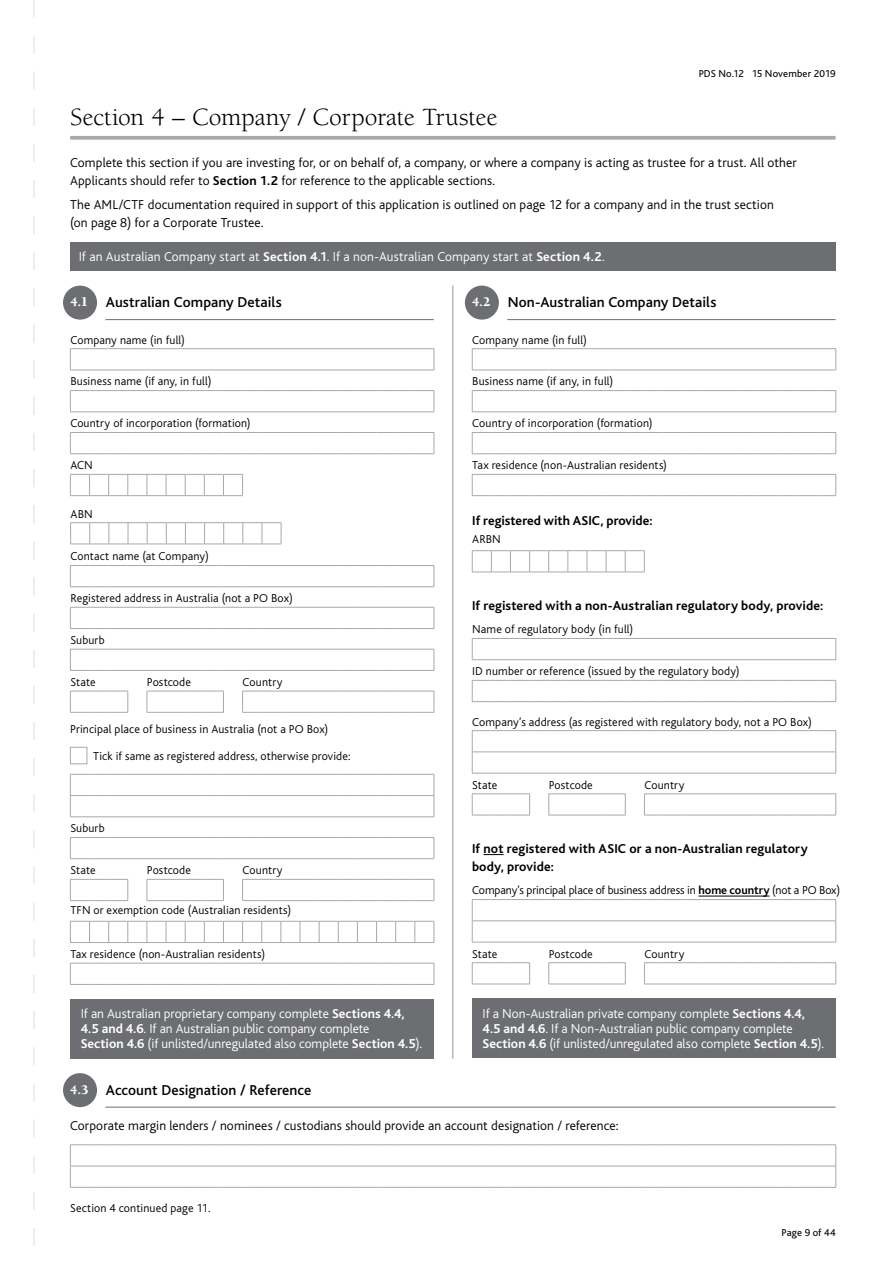
<style>
.page{position:relative;width:893px;height:1263px;background:#fff}
.page>*{position:absolute;margin:0;border:0;box-sizing:border-box;transform-origin:0 0}
.t1{font:25.5px "Berkeley";color:#000}
.t2{font:500 15px "Bliss";letter-spacing:.005em;color:#000}
.t3{font:300 13.5px/18px "Bliss";letter-spacing:.01em;color:#000}
.t4{font:300 13.5px/15px "Bliss";color:#fff}
.t5{font:700 13.5px/18px "Bliss";letter-spacing:.01em;color:#000}
.t6{font:300 12px "Bliss";letter-spacing:.01em;color:#000}
.t7{font:10.5px "Bliss";letter-spacing:.01em;color:#000}
.s1{font-weight:700}
.s2{font-family:"Berkeley";font-weight:900;font-size:13.5px;color:#fff}
</style>
<div class="page">
<svg style="left:34px;top:0;width:1px;height:1246px"></svg>
<svg style="left:70px;top:136px;width:766px;height:4px;background:#aeb0b2"></svg>
<div style="left:70px;top:242px;width:766px;height:28px;background:#6d6e71"></div>
<hr style="left:105px;top:319px;width:329px;height:1px;background:#6d6e71">
<div style="left:63px;top:286px;width:34px;height:34px;background:#6d6e71;border-radius:50%"></div>
<svg style="left:70px;top:348px;width:365px;height:23px"></svg>
<svg style="left:70px;top:390px;width:365px;height:23px"></svg>
<svg style="left:70px;top:432px;width:365px;height:22px"></svg>
<svg style="left:70px;top:565px;width:365px;height:22px"></svg>
<svg style="left:70px;top:474px;width:173px;height:22px"></svg>
<svg style="left:70px;top:522px;width:212px;height:23px"></svg>
<svg style="left:70px;top:691px;width:59px;height:22px"></svg>
<svg style="left:147px;top:691px;width:77px;height:22px"></svg>
<svg style="left:242px;top:691px;width:193px;height:22px"></svg>
<svg style="left:70px;top:607px;width:365px;height:22px"></svg>
<svg style="left:70px;top:649px;width:365px;height:22px"></svg>
<div style="left:70px;top:747px;width:17px;height:17px;border:1px solid #a7a9ac"></div>
<svg style="left:70px;top:879px;width:59px;height:22px"></svg>
<svg style="left:147px;top:879px;width:77px;height:22px"></svg>
<svg style="left:242px;top:879px;width:193px;height:22px"></svg>
<svg style="left:70px;top:774px;width:365px;height:43px"></svg>
<svg style="left:70px;top:837px;width:365px;height:22px"></svg>
<svg style="left:70px;top:921px;width:365px;height:22px"></svg>
<svg style="left:70px;top:963px;width:365px;height:22px"></svg>
<div style="left:70px;top:999px;width:364px;height:59px;background:#6d6e71"></div>
<svg style="left:483px;top:854px;width:21px;height:1px"></svg>
<hr style="left:507px;top:319px;width:329px;height:1px;background:#6d6e71">
<div style="left:465px;top:286px;width:34px;height:34px;background:#6d6e71;border-radius:50%"></div>
<svg style="left:472px;top:348px;width:364px;height:23px"></svg>
<svg style="left:472px;top:390px;width:364px;height:23px"></svg>
<svg style="left:472px;top:432px;width:364px;height:22px"></svg>
<svg style="left:472px;top:474px;width:364px;height:22px"></svg>
<svg style="left:472px;top:550px;width:173px;height:23px"></svg>
<svg style="left:472px;top:638px;width:364px;height:22px"></svg>
<svg style="left:472px;top:680px;width:364px;height:22px"></svg>
<svg style="left:472px;top:793px;width:58px;height:23px"></svg>
<svg style="left:548px;top:793px;width:78px;height:23px"></svg>
<svg style="left:644px;top:793px;width:192px;height:23px"></svg>
<svg style="left:472px;top:730px;width:364px;height:44px"></svg>
<svg style="left:472px;top:962px;width:58px;height:23px"></svg>
<svg style="left:548px;top:962px;width:78px;height:23px"></svg>
<svg style="left:644px;top:962px;width:192px;height:23px"></svg>
<svg style="left:472px;top:899px;width:364px;height:44px"></svg>
<hr style="left:698px;top:896px;width:71px;height:1px;background:#000">
<div style="left:472px;top:999px;width:364px;height:59px;background:#6d6e71"></div>
<hr style="left:105px;top:1107px;width:731px;height:1px;background:#6d6e71">
<div style="left:63px;top:1073px;width:34px;height:34px;background:#6d6e71;border-radius:50%"></div>
<svg style="left:70px;top:1144px;width:766px;height:44px"></svg>
<hr style="left:453px;top:286px;width:1px;height:773px;background:#939598">
<p class="t7" style="left:699px;top:68px;width:138px">PDS No.12 15 November 2019</p>
<h1 class="t1" style="left:70px;top:104px;width:429px">Section 4 – Company / Corporate Trustee</h1>
<p class="t3" style="left:70px;top:153px;width:728px">Complete this section if you are investing for, or on behalf of, a company, or where a company is acting as trustee for a trust. All other<br>Applicants should refer to <span class="s1">Section 1.2</span> for reference to the applicable sections.</p>
<p class="t3" style="left:70px;top:196px;width:705px">The AML/CTF documentation required in support of this application is outlined on page 12 for a company and in the trust section (on page 8) for a Corporate Trustee.</p>
<p class="t4" style="left:79px;top:249px;width:528px">If an Australian Company start at <span class="s1">Section 4.1</span>. If a non-Australian Company start at <span class="s1">Section 4.2</span>.</p>
<p class="t2" style="left:71px;top:294px;width:213px"><span class="s2">4.1</span> Australian Company Details</p>
<p class="t6" style="left:70px;top:333px;width:116px">Company name (in full)</p>
<p class="t6" style="left:70px;top:375px;width:143px">Business name (if any, in full)</p>
<p class="t6" style="left:70px;top:417px;width:182px">Country of incorporation (formation)</p>
<p class="t6" style="left:70px;top:459px;width:24px">ACN</p>
<p class="t2" style="left:472px;top:294px;width:246px"><span class="s2">4.2</span> Non-Australian Company Details</p>
<p class="t6" style="left:472px;top:333px;width:116px">Company name (in full)</p>
<p class="t6" style="left:472px;top:375px;width:143px">Business name (if any, in full)</p>
<p class="t6" style="left:472px;top:417px;width:182px">Country of incorporation (formation)</p>
<p class="t6" style="left:472px;top:459px;width:196px">Tax residence (non-Australian residents)</p>
<p class="t6" style="left:71px;top:507px;width:24px">ABN</p>
<p class="t6" style="left:70px;top:550px;width:140px">Contact name (at Company)</p>
<p class="t6" style="left:70px;top:592px;width:224px">Registered address in Australia (not a PO Box)</p>
<p class="t6" style="left:70px;top:634px;width:36px">Suburb</p>
<p class="t6" style="left:70px;top:676px;width:27px">State</p>
<p class="t6" style="left:147px;top:676px;width:46px">Postcode</p>
<p class="t6" style="left:243px;top:676px;width:41px">Country</p>
<p class="t6" style="left:70px;top:723px;width:260px">Principal place of business in Australia (not a PO Box)</p>
<p class="t6" style="left:93px;top:749px;width:259px">Tick if same as registered address, otherwise provide:</p>
<p class="t6" style="left:70px;top:822px;width:36px">Suburb</p>
<p class="t6" style="left:70px;top:864px;width:27px">State</p>
<p class="t6" style="left:147px;top:864px;width:46px">Postcode</p>
<p class="t6" style="left:243px;top:864px;width:41px">Country</p>
<p class="t6" style="left:70px;top:904px;width:222px">TFN or exemption code (Australian residents)</p>
<p class="t6" style="left:70px;top:948px;width:196px">Tax residence (non-Australian residents)</p>
<p class="t4" style="left:81px;top:1006px;width:343px">If an Australian proprietary company complete <span class="s1">Sections 4.4,<br>4.5 and 4.6</span>. If an Australian public company complete<br><span class="s1">Section 4.6</span> (if unlisted/unregulated also complete <span class="s1">Section 4.5</span>).</p>
<p class="t5" style="left:472px;top:512px;width:182px">If registered with ASIC, provide:</p>
<p class="t6" style="left:472px;top:533px;width:30px">ARBN</p>
<p class="t5" style="left:472px;top:596px;width:353px">If registered with a non-Australian regulatory body, provide:</p>
<p class="t6" style="left:472px;top:623px;width:163px">Name of regulatory body (in full)</p>
<p class="t6" style="left:472px;top:665px;width:269px">ID number or reference (issued by the regulatory body)</p>
<p class="t6" style="left:472px;top:715px;width:341px">Company’s address (as registered with regulatory body, not a PO Box)</p>
<p class="t6" style="left:472px;top:778px;width:27px">State</p>
<p class="t6" style="left:549px;top:778px;width:46px">Postcode</p>
<p class="t6" style="left:644px;top:778px;width:41px">Country</p>
<p class="t5" style="left:472px;top:840px;width:337px">If not registered with ASIC or a non-Australian regulatory body, provide:</p>
<p class="t6" style="left:472px;top:884px;width:369px">Company’s principal place of business address in <span class="s1">home country</span> (not a PO Box)</p>
<p class="t6" style="left:472px;top:947px;width:27px">State</p>
<p class="t6" style="left:549px;top:947px;width:46px">Postcode</p>
<p class="t6" style="left:644px;top:947px;width:41px">Country</p>
<p class="t4" style="left:483px;top:1006px;width:343px">If a Non-Australian private company complete <span class="s1">Sections 4.4,<br>4.5 and 4.6</span>. If a Non-Australian public company complete<br><span class="s1">Section 4.6</span> (if unlisted/unregulated also complete <span class="s1">Section 4.5</span>).</p>
<p class="t2" style="left:70px;top:1082px;width:243px"><span class="s2">4.3</span> Account Designation / Reference</p>
<p class="t3" style="left:70px;top:1117px;width:550px">Corporate margin lenders / nominees / custodians should provide an account designation / reference:</p>
<p class="t6" style="left:70px;top:1202px;width:142px">Section 4 continued page 11.</p>
<p class="t7" style="left:782px;top:1227px;width:55px">Page 9 of 44</p>
</div>
